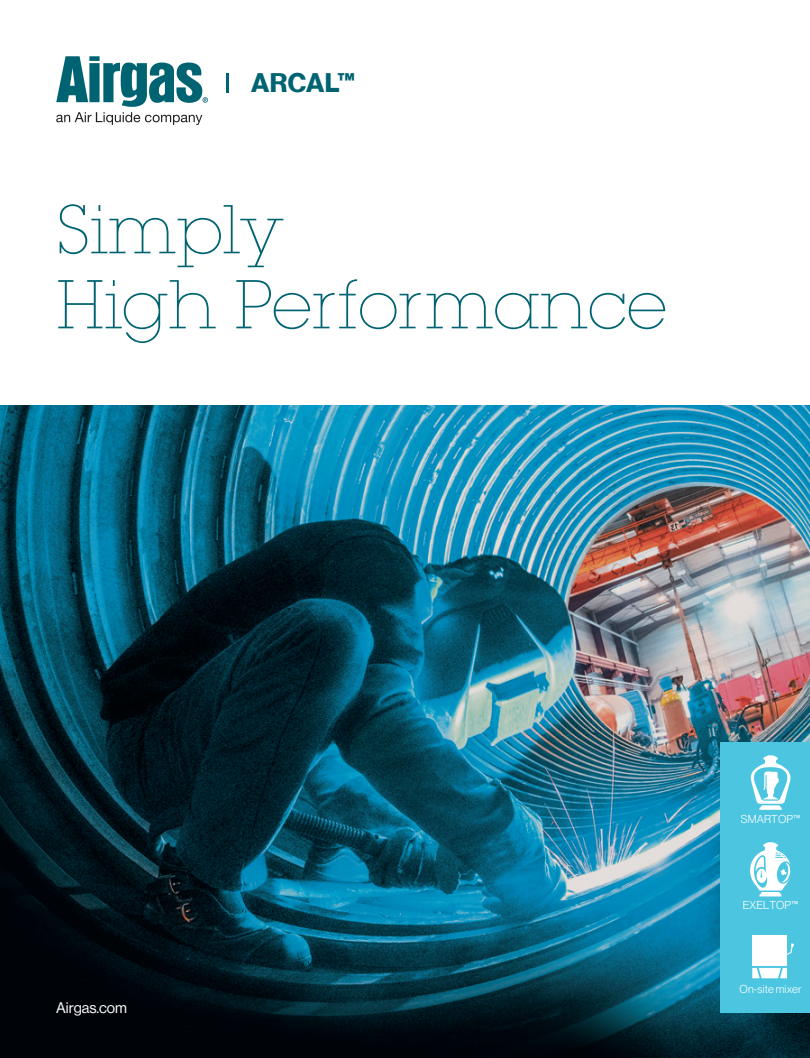
<style>
.page{position:relative;width:810px;height:1058px;background:#fff}
.page>*{position:absolute;margin:0;border:0;box-sizing:border-box;transform-origin:0 0}
.t1{font:200 67.5px/75px "Lubalin Graph Std";letter-spacing:-.005em;color:#006372}
.t2{font:26.25px "N Haas Grotesk DS Pro 75 Bd";letter-spacing:.015em;color:#006372}
.t3{font:15px "N Haas Grotesk DS Pro 55 Rg";color:#fff}
.t4{font:11.25px "N Haas Grotesk DS Pro 45 Lt";letter-spacing:.01em;color:#fff}
</style>
<div class="page">
<img style="left:0;top:405px;width:810px;height:653px">
<div style="left:720px;top:742px;width:90px;height:270px;background:#4cc6e0"></div>
<div style="left:752px;top:935px;width:35px;height:31px;background:#fff"></div>
<svg style="left:752px;top:967px;width:35px;height:11px"></svg>
<svg style="left:787px;top:943px;width:7px;height:12px"></svg>
<svg style="left:750px;top:842px;width:41px;height:54px"></svg>
<svg style="left:750px;top:755px;width:41px;height:54px"></svg>
<svg style="left:56px;top:56px;width:152px;height:69px"></svg>
<svg style="left:226px;top:73px;width:2px;height:19px"></svg>
<h2 class="t2" style="left:251px;top:67px;width:106px">ARCAL™</h2>
<h1 class="t1" style="left:56px;top:193px;width:612px">Simply<br>High Performance</h1>
<h3 class="t3" style="left:56px;top:999px;width:72px">Airgas.com</h3>
<p class="t4" style="left:741px;top:812px;width:61px">SMARTOP™</p>
<p class="t4" style="left:743px;top:899px;width:57px">EXELTOP™</p>
<p class="t4" style="left:740px;top:983px;width:63px">On-site mixer</p>
</div>
